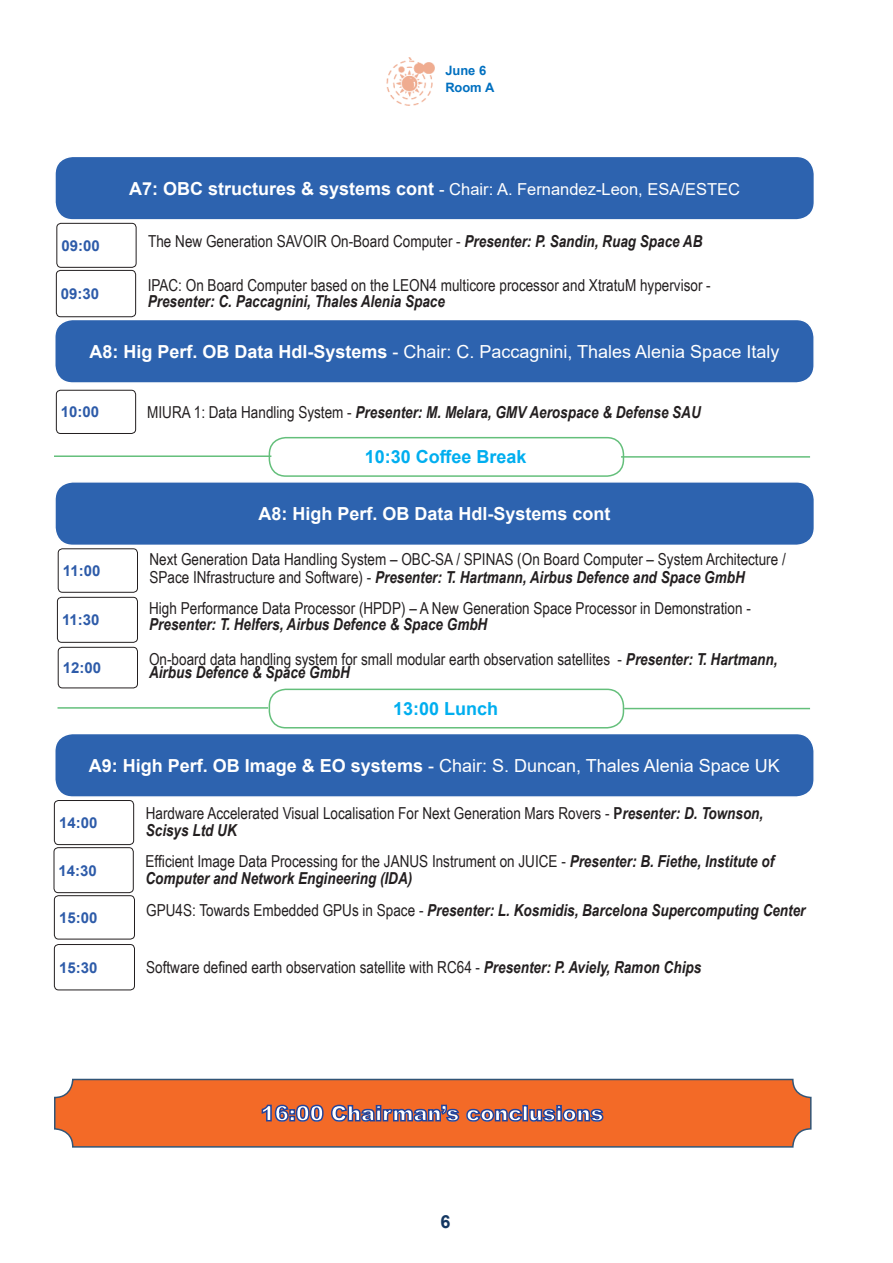
<style>
.page{position:relative;width:893px;height:1263px;background:#fff}
.page>*{position:absolute;margin:0;border:0;box-sizing:border-box;transform-origin:0 0}
.t1{font:900 21px "Arial";color:#fff}
.t2{font:18px "Arial";color:#fff}
.t3{font:700 18px "Arial";color:#fff}
.t4{font:700 18px "Arial";color:#00aeef}
.t5{font:700 18px "Arial";color:#133661}
.t6{font:16.5px/16.5px "Arial Narrow";color:#231f20}
.t7{font:italic 700 16.5px/16.5px "Arial Narrow";color:#231f20}
.t8{font:16.5px "Arial";color:#fff}
.t9{font:700 15px "Arial";color:#2d5ba9}
.t10{font:700 12.9px/16.5px "Arial";letter-spacing:-.015em;color:#0070c0}
.s1{font-weight:700;font-size:18px}
.s2{font-weight:700;font-style:italic}
.s3{font-weight:700}
.s4{font-weight:400;font-style:normal}
</style>
<div class="page">
<div style="left:55px;top:156px;width:759px;height:64px;background:#2d63af;border-radius:18px"></div>
<div style="left:54px;top:156px;width:761px;height:65px;border:2px solid #fff;border-radius:18px"></div>
<div style="left:55px;top:482px;width:759px;height:63px;background:#2d63af;border-radius:18px"></div>
<div style="left:54px;top:481px;width:761px;height:65px;border:2px solid #fff;border-radius:18px"></div>
<div style="left:55px;top:319px;width:759px;height:64px;background:#2d63af;border-radius:18px"></div>
<div style="left:54px;top:319px;width:761px;height:65px;border:2px solid #fff;border-radius:18px"></div>
<div style="left:56px;top:223px;width:80px;height:45px;border:1px solid #231f20;border-radius:4px"></div>
<div style="left:56px;top:270px;width:80px;height:47px;border:1px solid #231f20;border-radius:4px"></div>
<div style="left:57px;top:597px;width:81px;height:46px;border:1px solid #231f20;border-radius:4px"></div>
<div style="left:58px;top:548px;width:80px;height:45px;border:1px solid #231f20;border-radius:4px"></div>
<div style="left:56px;top:390px;width:80px;height:44px;border:1px solid #231f20;border-radius:4px"></div>
<div style="left:55px;top:733px;width:759px;height:64px;background:#2d63af;border-radius:18px"></div>
<div style="left:54px;top:733px;width:761px;height:65px;border:2px solid #fff;border-radius:18px"></div>
<div style="left:54px;top:800px;width:80px;height:45px;border:1px solid #231f20;border-radius:4px"></div>
<div style="left:54px;top:847px;width:80px;height:46px;border:1px solid #231f20;border-radius:4px"></div>
<div style="left:269px;top:689px;width:355px;height:39px;border:2px solid #64bf7b;border-radius:17px"></div>
<hr style="left:624px;top:708px;width:186px;height:1px;background:#64bf7b">
<hr style="left:58px;top:707px;width:210px;height:2px;background:#64bf7b">
<div style="left:54px;top:895px;width:81px;height:44px;border:1px solid #231f20;border-radius:4px"></div>
<div style="left:269px;top:437px;width:355px;height:40px;border:2px solid #64bf7b;border-radius:17px"></div>
<hr style="left:621px;top:456px;width:189px;height:2px;background:#64bf7b">
<hr style="left:54px;top:455px;width:217px;height:2px;background:#64bf7b">
<div style="left:58px;top:647px;width:80px;height:41px;border:1px solid #231f20;border-radius:4px"></div>
<div style="left:54px;top:944px;width:81px;height:46px;border:1px solid #231f20;border-radius:4px"></div>
<div style="left:55px;top:1079px;width:756px;height:68px;background:#f36a27;border-radius:18px"></div>
<svg style="left:261px;top:1104px;width:63px;height:18px"></svg>
<svg style="left:331px;top:1104px;width:273px;height:18px"></svg>
<div style="left:54px;top:1079px;width:758px;height:69px;border:2px solid #315577;border-radius:18px"></div>
<img style="left:387px;top:57px;width:47px;height:49px">
<p class="t10" style="left:445px;top:62px;width:50px">June 6<br>Room A</p>
<p class="t8" style="left:129px;top:177px;width:612px"><span class="s1">A7: OBC structures &amp; systems cont</span> - Chair: A. Fernandez-Leon, ESA/ESTEC</p>
<p class="t9" style="left:61px;top:235px;width:40px">09:00</p>
<p class="t6" style="left:148px;top:232px;width:556px">The New Generation SAVOIR On-Board Computer - <span class="s2">Presenter: P. Sandin, Ruag Space AB</span></p>
<p class="t9" style="left:61px;top:283px;width:40px">09:30</p>
<p class="t6" style="left:148px;top:276px;width:565px">IPAC: On Board Computer based on the LEON4 multicore processor and XtratuM hypervisor -<br><span class="s2">Presenter: C. Paccagnini, Thales Alenia Space</span></p>
<p class="t2" style="left:89px;top:339px;width:691px"><span class="s3">A8: Hig Perf. OB Data Hdl-Systems</span> - Chair: C. Paccagnini, Thales Alenia Space Italy</p>
<p class="t9" style="left:61px;top:401px;width:40px">10:00</p>
<p class="t7" style="left:147px;top:403px;width:555px"><span class="s4">MIURA 1: Data Handling System -</span> Presenter: M. Melara, GMV Aerospace &amp; Defense SAU</p>
<p class="t4" style="left:365px;top:444px;width:163px">10:30 Coffee Break</p>
<p class="t9" style="left:63px;top:560px;width:39px">11:00</p>
<p class="t9" style="left:62px;top:609px;width:39px">11:30</p>
<p class="t3" style="left:259px;top:501px;width:354px">A8: High Perf. OB Data Hdl-Systems cont</p>
<p class="t6" style="left:149px;top:550px;width:638px;line-height:18px">Next Generation Data Handling System – OBC-SA / SPINAS (On Board Computer – System Architecture /<br>SPace INfrastructure and Software) - <span class="s2">Presenter: T. Hartmann, Airbus Defence and Space GmbH</span></p>
<p class="t6" style="left:149px;top:599px;width:603px">High Performance Data Processor (HPDP) – A New Generation Space Processor in Demonstration -<br><span class="s2">Presenter: T. Helfers, Airbus Defence &amp; Space GmbH</span></p>
<p class="t9" style="left:63px;top:657px;width:40px">12:00</p>
<p class="t6" style="left:149px;top:652px;width:630px;line-height:13.5px">On-board data handling system for small modular earth observation satellites - <span class="s2">Presenter: T. Hartmann,<br>Airbus Defence &amp; Space GmbH</span></p>
<p class="t4" style="left:393px;top:696px;width:107px">13:00 Lunch</p>
<p class="t2" style="left:89px;top:753px;width:692px"><span class="s3">A9: High Perf. OB Image &amp; EO systems</span> - Chair: S. Duncan, Thales Alenia Space UK</p>
<p class="t9" style="left:59px;top:812px;width:40px">14:00</p>
<p class="t6" style="left:146px;top:805px;width:619px">Hardware Accelerated Visual Localisation For Next Generation Mars Rovers - <span class="s3">P</span><span class="s2">resenter: D. Townson,<br>Scisys Ltd UK</span></p>
<p class="t9" style="left:59px;top:860px;width:40px">14:30</p>
<p class="t7" style="left:145px;top:852px;width:630px"><span class="s4">Efficient Image Data Processing for the JANUS Instrument on JUICE -</span> Presenter: B. Fiethe, Institute of<br>Computer and Network Engineering (IDA)</p>
<p class="t9" style="left:59px;top:907px;width:40px">15:00</p>
<p class="t7" style="left:146px;top:901px;width:661px"><span class="s4">GPU4S: Towards Embedded GPUs in Space -</span> Presenter: L. Kosmidis, Barcelona Supercomputing Center</p>
<p class="t9" style="left:59px;top:957px;width:40px">15:30</p>
<p class="t6" style="left:146px;top:958px;width:556px">Software defined earth observation satellite with RC64 - <span class="s2">Presenter: P. Aviely, Ramon Chips</span></p>
<p class="t1" style="left:261px;top:1098px;width:344px">16:00 Chairman’s conclusions</p>
<p class="t5" style="left:440px;top:1209px;width:12px">6</p>
</div>
